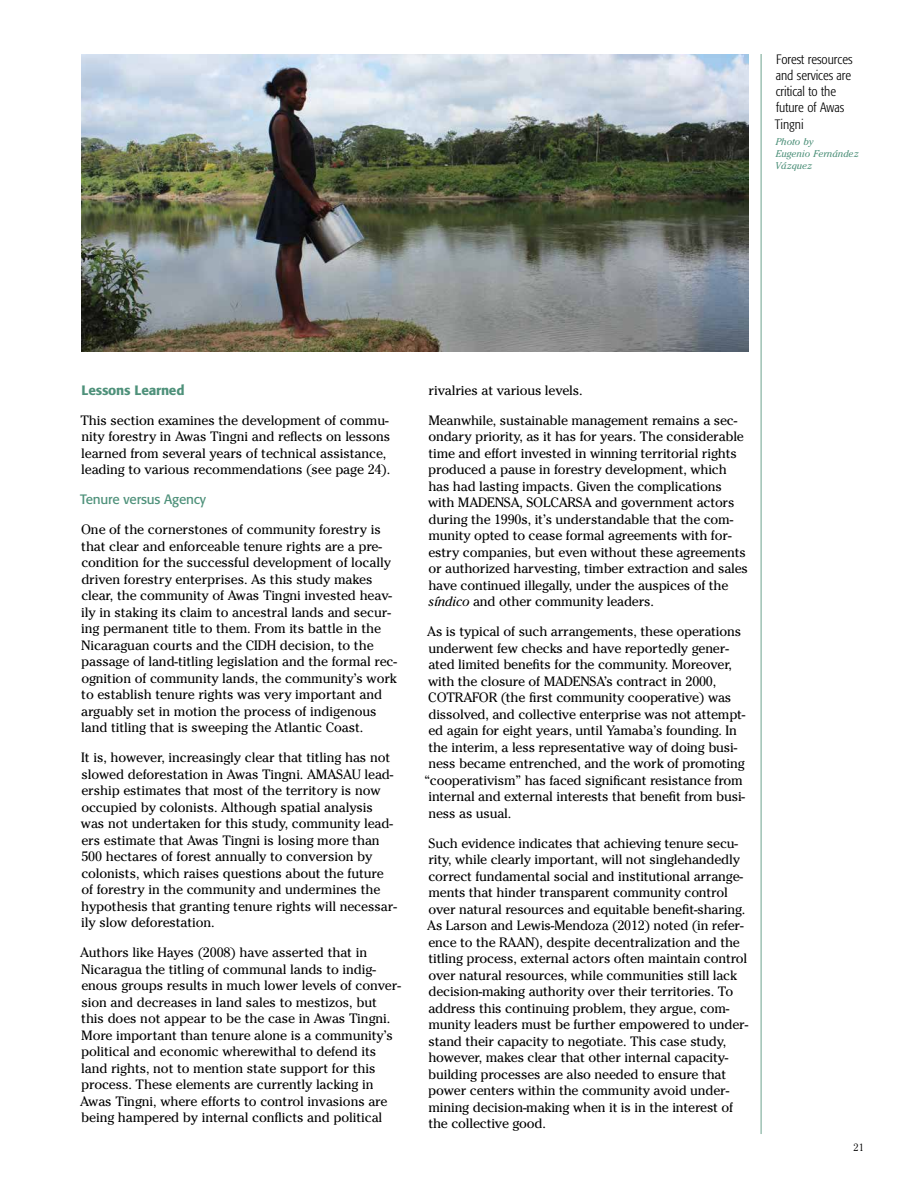
<style>
.page{position:relative;width:918px;height:1188px;background:#fff}
.page>*{position:absolute;margin:0;border:0;box-sizing:border-box;transform-origin:0 0}
.t1{font:13.5px/16.5px "Cheltenham";letter-spacing:-.015em;color:#000}
.t2{font:300 condensed 13.5px/16.2px "Formata";color:#000}
.t3{font:13.5px "Formata";letter-spacing:-.015em;color:#4e917a}
.t4{font:500 13.5px "Formata";letter-spacing:-.015em;color:#4e917a}
.t5{font:300 10.5px "Cheltenham";color:#000}
.t6{font:italic 9.75px/11.7px "Cheltenham";color:#4e917a}
.s1{font-style:italic}
</style>
<div class="page">
<img style="left:81px;top:54px;width:667px;height:298px">
<hr style="left:760px;top:54px;width:2px;height:1080px;background:#9dc1b3">
<p class="t2" style="left:775px;top:51px;width:79px">Forest resources and services are critical to the future of Awas<br>Tingni</p>
<p class="t6" style="left:775px;top:136px;width:85px">Photo by<br>Eugenio Fernández<br>Vázquez</p>
<p class="t4" style="left:82px;top:382px;width:104px">Lessons Learned</p>
<p class="t1" style="left:80px;top:412px;width:312px">This section examines the development of commu&shy;nity forestry in Awas Tingni and reflects on lessons learned from several years of technical assistance, leading to various recommendations (see page 24).</p>
<p class="t3" style="left:80px;top:491px;width:127px">Tenure versus Agency</p>
<p class="t1" style="left:81px;top:521px;width:317px">One of the cornerstones of community forestry is that clear and enforceable tenure rights are a pre&shy;condition for the successful development of locally driven forestry enterprises. As this study makes clear, the community of Awas Tingni invested heav&shy;ily in staking its claim to ancestral lands and secur&shy;ing permanent title to them. From its battle in the Nicaraguan courts and the CIDH decision, to the passage of land-titling legislation and the formal rec&shy;ognition of community lands, the community’s work to establish tenure rights was very important and arguably set in motion the process of indigenous land titling that is sweeping the Atlantic Coast.</p>
<p class="t1" style="left:81px;top:749px;width:317px">It is, however, increasingly clear that titling has not slowed deforestation in Awas Tingni. AMASAU lead&shy;ership estimates that most of the territory is now occupied by colonists. Although spatial analysis was not undertaken for this study, community lead&shy;ers estimate that Awas Tingni is losing more than 500 hectares of forest annually to conversion by colonists, which raises questions about the future of forestry in the community and undermines the hypothesis that granting tenure rights will necessar&shy;ily slow deforestation.</p>
<p class="t1" style="left:80px;top:944px;width:322px">Authors like Hayes (2008) have asserted that in Nicaragua the titling of communal lands to indig&shy;enous groups results in much lower levels of conver&shy;sion and decreases in land sales to mestizos, but this does not appear to be the case in Awas Tingni.<br>More important than tenure alone is a community’s political and economic wherewithal to defend its land rights, not to mention state support for this process. These elements are currently lacking in Awas Tingni, where efforts to control invasions are being hampered by internal conflicts and political</p>
<p class="t1" style="left:429px;top:382px;width:156px">rivalries at various levels.</p>
<p class="t1" style="left:428px;top:412px;width:321px">Meanwhile, sustainable management remains a sec&shy;ondary priority, as it has for years. The considerable time and effort invested in winning territorial rights produced a pause in forestry development, which has had lasting impacts. Given the complications with MADENSA, SOLCARSA and government actors during the 1990s, it’s understandable that the com&shy;munity opted to cease formal agreements with for&shy;estry companies, but even without these agreements or authorized harvesting, timber extraction and sales have continued illegally, under the auspices of the <span class="s1">síndico</span> and other community leaders.</p>
<p class="t1" style="left:427px;top:623px;width:315px">As is typical of such arrangements, these operations</p>
<p class="t1" style="left:428px;top:640px;width:302px">underwent few checks and have reportedly gener-</p>
<p class="t1" style="left:428px;top:656px;width:305px">ated limited benefits for the community. Moreover,</p>
<p class="t1" style="left:428px;top:673px;width:290px">with the closure of MADENSA’s contract in 2000,</p>
<p class="t1" style="left:428px;top:689px;width:305px">COTRAFOR (the first community cooperative) was</p>
<p class="t1" style="left:428px;top:706px;width:318px">dissolved, and collective enterprise was not attempt-</p>
<p class="t1" style="left:429px;top:722px;width:310px">ed again for eight years, until Yamaba’s founding. In</p>
<p class="t1" style="left:428px;top:739px;width:310px">the interim, a less representative way of doing busi-</p>
<p class="t1" style="left:429px;top:755px;width:318px">ness became entrenched, and the work of promoting</p>
<p class="t1" style="left:424px;top:772px;width:320px">“cooperativism” has faced significant resistance from</p>
<p class="t1" style="left:428px;top:788px;width:318px">internal and external interests that benefit from busi-</p>
<p class="t1" style="left:429px;top:805px;width:84px">ness as usual.</p>
<p class="t1" style="left:427px;top:835px;width:323px">Such evidence indicates that achieving tenure secu&shy;rity, while clearly important, will not singlehandedly correct fundamental social and institutional arrange&shy;ments that hinder transparent community control over natural resources and equitable benefit-sharing.<br>As Larson and Lewis-Mendoza (2012) noted (in refer&shy;ence to the RAAN), despite decentralization and the titling process, external actors often maintain control over natural resources, while communities still lack decision-making authority over their territories. To address this continuing problem, they argue, com&shy;munity leaders must be further empowered to under&shy;stand their capacity to negotiate. This case study, however, makes clear that other internal capacity&shy;building processes are also needed to ensure that power centers within the community avoid under&shy;mining decision-making when it is in the interest of the collective good.</p>
<p class="t5" style="left:854px;top:1141px;width:12px">21</p>
</div>
